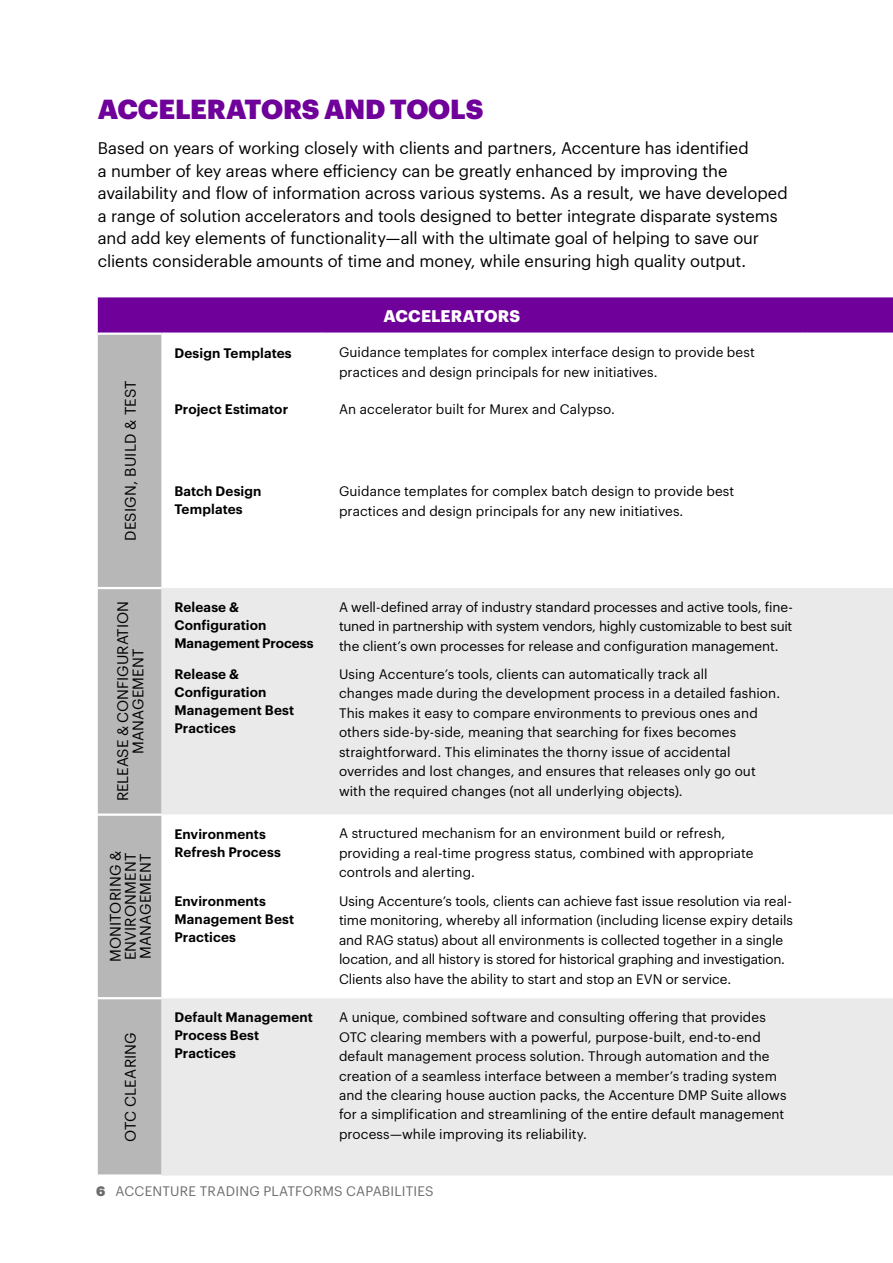
<style>
.page{position:relative;width:893px;height:1263px;background:#fff}
.page>*{position:absolute;margin:0;border:0;box-sizing:border-box;transform-origin:0 0}
.t1{font:900 27px "Graphik";letter-spacing:-.01em;color:#6f0099}
.t2{font:16.5px/22.5px "Graphik";letter-spacing:-.005em;color:#000}
.t3{font:700 16.5px "Graphik";letter-spacing:.01em;color:#fff}
.t4{font:15px/15px "Graphik";letter-spacing:.005em;color:#000;text-align:center}
.t5{font:13.5px/19.5px "Graphik";color:#000}
.t6{font:600 13.5px/18px "Graphik";letter-spacing:.01em;color:#000}
.t7{font:13.5px "Graphik";letter-spacing:.015em;color:#6b6d6d}
.s1{font-weight:900}
</style>
<div class="page">
<div style="left:98px;top:335px;width:64px;height:839px;background:#b7b7b7"></div>
<div style="left:162px;top:588px;width:731px;height:587px;background:#eaeaea"></div>
<svg style="left:162px;top:815px;width:731px;height:183px"></svg>
<hr style="left:98px;top:587px;width:64px;height:2px;background:#fff">
<hr style="left:98px;top:813px;width:64px;height:3px;background:#fff">
<hr style="left:98px;top:997px;width:64px;height:2px;background:#fff">
<svg style="left:98px;top:297px;width:795px;height:38px;background:#7913a0"></svg>
<h1 class="t1" style="left:98px;top:88px;width:387px">ACCELERATORS AND TOOLS</h1>
<p class="t2" style="left:98px;top:136px;width:691px">Based on years of working closely with clients and partners, Accenture has identified<br>a number of key areas where efficiency can be greatly enhanced by improving the availability and flow of information across various systems. As a result, we have developed a range of solution accelerators and tools designed to better integrate disparate systems and add key elements of functionality—all with the ultimate goal of helping to save our clients considerable amounts of time and money, while ensuring high quality output.</p>
<p class="t3" style="left:384px;top:303px;width:138px">ACCELERATORS</p>
<p class="t4" style="left:122px;top:541px;width:162px;rotate:-90deg">DESIGN, BUILD &amp; TEST</p>
<p class="t6" style="left:174px;top:342px;width:119px">Design Templates</p>
<p class="t5" style="left:339px;top:342px;width:417px">Guidance templates for complex interface design to provide best practices and design principals for new initiatives.</p>
<p class="t6" style="left:174px;top:398px;width:115px">Project Estimator</p>
<p class="t5" style="left:339px;top:398px;width:277px">An accelerator built for Murex and Calypso.</p>
<p class="t6" style="left:174px;top:481px;width:89px">Batch Design<br>Templates</p>
<p class="t5" style="left:339px;top:481px;width:397px">Guidance templates for complex batch design to provide best practices and design principals for any new initiatives.</p>
<p class="t4" style="left:114px;top:801px;width:201px;rotate:-90deg">RELEASE &amp; CONFIGURATION<br>MANAGEMENT</p>
<p class="t6" style="left:174px;top:597px;width:141px">Release &amp;<br>Configuration<br>Management Process</p>
<p class="t5" style="left:339px;top:596px;width:455px;text-align:justify">A well-defined array of industry standard processes and active tools, fine&shy;tuned in partnership with system vendors, highly customizable to best suit the client’s own processes for release and configuration management.</p>
<p class="t6" style="left:174px;top:664px;width:121px">Release &amp;<br>Configuration<br>Management Best<br>Practices</p>
<p class="t5" style="left:339px;top:663px;width:443px">Using Accenture’s tools, clients can automatically track all<br>changes made during the development process in a detailed fashion.<br>This makes it easy to compare environments to previous ones and others side-by-side, meaning that searching for fixes becomes straightforward. This eliminates the thorny issue of accidental overrides and lost changes, and ensures that releases only go out with the required changes (not all underlying objects).</p>
<p class="t4" style="left:107px;top:962px;width:113px;text-align:left;rotate:-90deg">MONITORING &amp;<br>ENVIRONMENT<br>MANAGEMENT</p>
<p class="t4" style="left:122px;top:1142px;width:111px;rotate:-90deg">OTC CLEARING</p>
<p class="t6" style="left:174px;top:823px;width:108px">Environments<br>Refresh Process</p>
<p class="t5" style="left:339px;top:823px;width:416px">A structured mechanism for an environment build or refresh, providing a real-time progress status, combined with appropriate controls and alerting.</p>
<p class="t6" style="left:174px;top:891px;width:121px">Environments<br>Management Best<br>Practices</p>
<p class="t5" style="left:339px;top:890px;width:455px">Using Accenture’s tools, clients can achieve fast issue resolution via real&shy;time monitoring, whereby all information (including license expiry details and RAG status) about all environments is collected together in a single location, and all history is stored for historical graphing and investigation.<br>Clients also have the ability to start and stop an EVN or service.</p>
<p class="t6" style="left:174px;top:1007px;width:140px">Default Management<br>Process Best<br>Practices</p>
<p class="t5" style="left:339px;top:1006px;width:449px">A unique, combined software and consulting offering that provides OTC clearing members with a powerful, purpose-built, end-to-end default management process solution. Through automation and the creation of a seamless interface between a member’s trading system and the clearing house auction packs, the Accenture DMP Suite allows for a simplification and streamlining of the entire default management process—while improving its reliability.</p>
<p class="t7" style="left:96px;top:1181px;width:339px"><span class="s1">6</span> ACCENTURE TRADING PLATFORMS CAPABILITIES</p>
</div>
